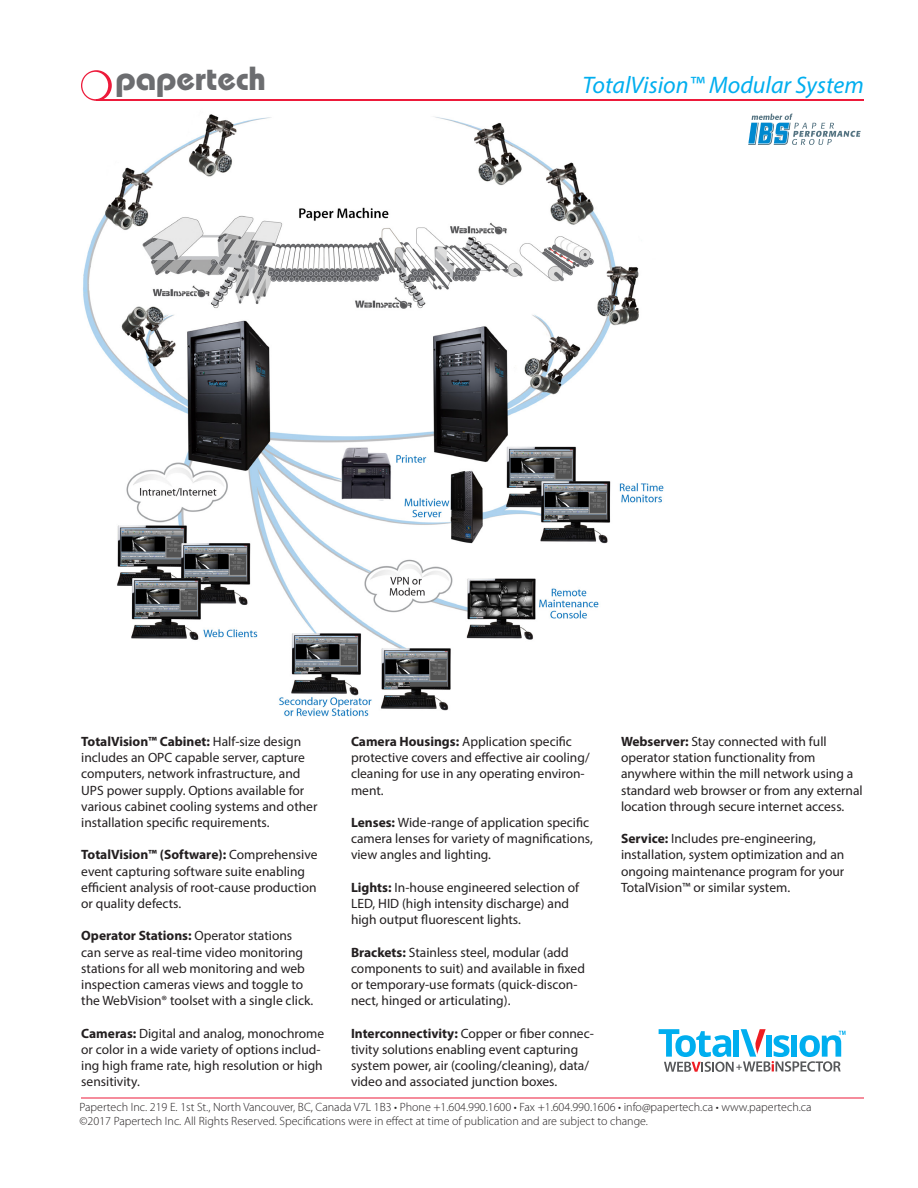
<style>
.page{position:relative;width:918px;height:1188px;background:#fff}
.page>*{position:absolute;margin:0;border:0;box-sizing:border-box;transform-origin:0 0}
.t1{font:800 33.6px "Bordeaux";color:#6c6d70}
.Product_name-top_rig{font:italic 24px "Myriad Pro";color:#00aeef}
.sidebar_paragraPH{font:13.5px/16.2px "Myriad Pro";color:#231f20}
.footer_text{font:300 12px "Myriad Pro";color:#231f20}
.t2{font:700 10.2px "Myriad Pro";color:#57585a}
.s1{font-weight:700}
</style>
<div class="page">
<img style="left:83px;top:114px;width:581px;height:603px">
<svg style="left:81px;top:70px;width:31px;height:31px"></svg>
<hr style="left:96px;top:99px;width:768px;height:2px;background:#ed1a3a">
<hr style="left:81px;top:1098px;width:783px;height:1px;background:#ec1a3a">
<svg style="left:748px;top:114px;width:113px;height:31px"></svg>
<div style="left:734px;top:1030px;width:5px;height:27px;background:#00aeef"></div>
<svg style="left:741px;top:1029px;width:105px;height:43px"></svg>
<svg style="left:659px;top:1029px;width:75px;height:43px"></svg>
<p class="t1" style="left:115px;top:56px;width:152px">papertech</p>
<p class="Product_name-top_rig" style="left:583px;top:70px;width:283px">TotalVision™ Modular System</p>
<p class="sidebar_paragraPH" style="left:81px;top:733px;width:238px"><span class="s1">TotalVision™ Cabinet:</span> Half-size design includes an OPC capable server, capture computers, network infrastructure, and UPS power supply. Options available for various cabinet cooling systems and other installation specific requirements.</p>
<p class="sidebar_paragraPH" style="left:81px;top:847px;width:238px"><span class="s1">TotalVision™ (Software):</span> Comprehensive event capturing software suite enabling efficient analysis of root-cause production or quality defects.</p>
<p class="sidebar_paragraPH" style="left:81px;top:928px;width:234px"><span class="s1">Operator Stations:</span> Operator stations can serve as real-time video monitoring stations for all web monitoring and web inspection cameras views and toggle to the WebVision® toolset with a single click.</p>
<p class="sidebar_paragraPH" style="left:81px;top:1025px;width:245px"><span class="s1">Cameras:</span> Digital and analog, monochrome or color in a wide variety of options includ&shy;ing high frame rate, high resolution or high sensitivity.</p>
<p class="sidebar_paragraPH" style="left:351px;top:733px;width:240px"><span class="s1">Camera Housings:</span> Application specific protective covers and effective air cooling/ cleaning for use in any operating environ&shy;ment.</p>
<p class="sidebar_paragraPH" style="left:351px;top:814px;width:243px"><span class="s1">Lenses:</span> Wide-range of application specific camera lenses for variety of magnifications, view angles and lighting.</p>
<p class="sidebar_paragraPH" style="left:351px;top:879px;width:230px"><span class="s1">Lights:</span> In-house engineered selection of<br>LED, HID (high intensity discharge) and high output fluorescent lights.</p>
<p class="sidebar_paragraPH" style="left:351px;top:944px;width:236px"><span class="s1">Brackets:</span> Stainless steel, modular (add components to suit) and available in fixed or temporary-use formats (quick-discon&shy;nect, hinged or articulating).</p>
<p class="sidebar_paragraPH" style="left:351px;top:1025px;width:245px"><span class="s1">Interconnectivity:</span> Copper or fiber connec&shy;tivity solutions enabling event capturing system power, air (cooling/cleaning), data/ video and associated junction boxes.</p>
<p class="sidebar_paragraPH" style="left:621px;top:733px;width:243px"><span class="s1">Webserver:</span> Stay connected with full operator station functionality from anywhere within the mill network using a standard web browser or from any external location through secure internet access.</p>
<p class="sidebar_paragraPH" style="left:621px;top:830px;width:196px"><span class="s1">Service:</span> Includes pre-engineering,</p>
<p class="sidebar_paragraPH" style="left:621px;top:847px;width:225px;text-align:justify">installation, system optimization and an ongoing maintenance program for your TotalVision™ or similar system.</p>
<p class="t2" style="left:736px;top:1060px;width:8px">+</p>
<p class="footer_text" style="left:80px;top:1100px;width:734px">Papertech Inc. 219 E. 1st St., North Vancouver, BC, Canada V7L 1B3 • Phone +1.604.990.1600 • Fax +1.604.990.1606 • info@papertech.ca • www.papertech.ca</p>
<p class="footer_text" style="left:80px;top:1114px;width:570px">©2017 Papertech Inc. All Rights Reserved. Specifications were in effect at time of publication and are subject to change.</p>
</div>
